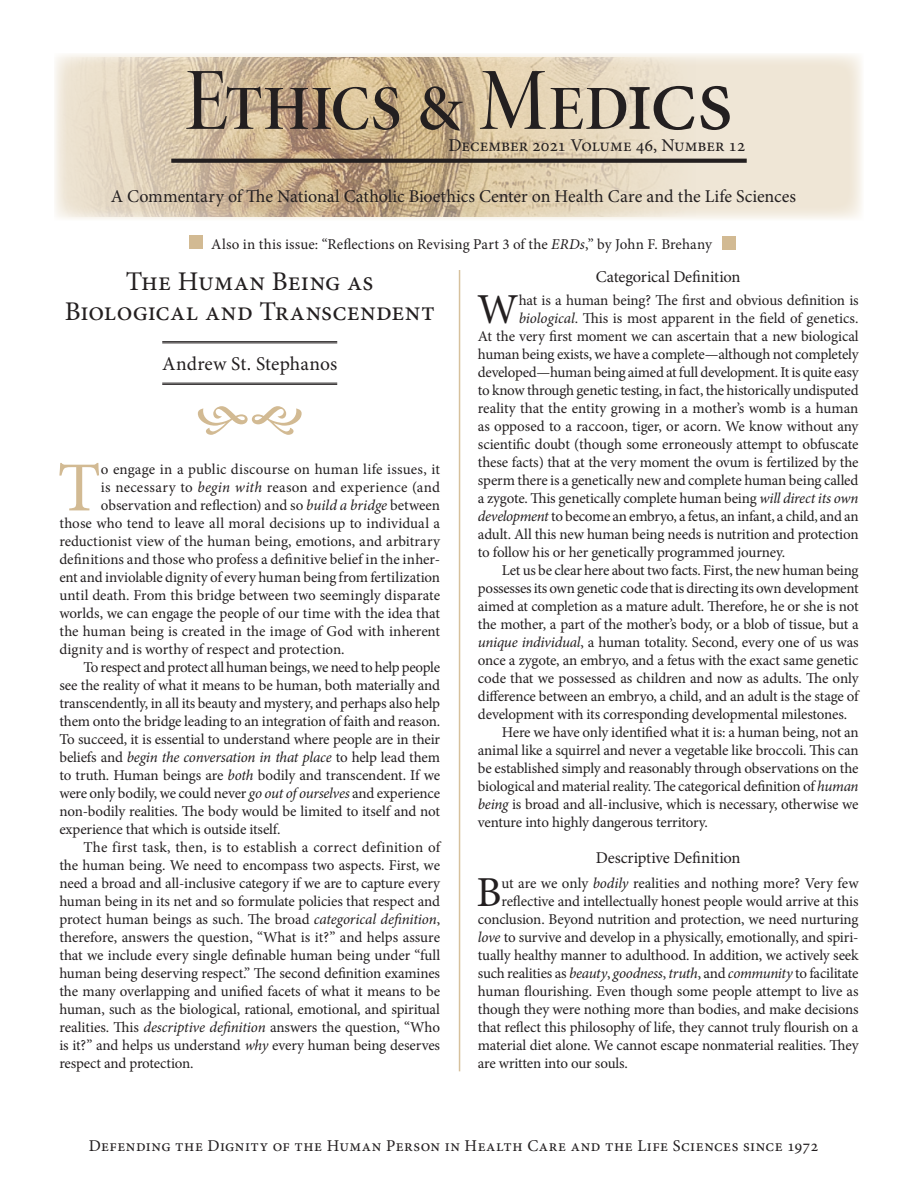
<style>
.page{position:relative;width:918px;height:1188px;background:#fff}
.page>*{position:absolute;margin:0;border:0;box-sizing:border-box;transform-origin:0 0}
.t1{font:90px "Minion Pro Medium Cn Disp";letter-spacing:-.005em;color:#231f20}
.DropCap3_TextFL{font:70.35px "Minion Pro";color:#d2ba93}
.DropCap2_TextFL{font:42.75px "Minion Pro";color:#231f20}
.Article_Title{font:27px/30px "Minion Pro";letter-spacing:.01em;color:#231f20;text-align:center}
.Author_Name{font:19.5px "Minion Pro";color:#231f20}
.t2{font:18px "Minion Pro";letter-spacing:-.005em;color:#231f20}
.Defending_the_Digni{font:16.5px "Minion Pro";letter-spacing:.03em;color:#231f20}
.Heading1{font:16.5px "Minion Pro";letter-spacing:-.01em;color:#231f20}
.Body_Text{font:15px/18px "Minion Pro";letter-spacing:-.01em;color:#231f20;text-align:justify}
.DropCap2_TextFL-2{font:15px "Minion Pro";letter-spacing:-.015em;color:#231f20}
.DropCap3_TextFL-2{font:15px "Minion Pro";color:#231f20}
.s1{font-family:"Minion Pro"}
.s2{font-style:italic}
</style>
<div class="page">
<svg style="left:58px;top:54px;width:804px;height:165px;background:#f0e8da"></svg>
<img style="left:55px;top:57px;width:640px;height:159px">
<svg style="left:171px;top:159px;width:576px;height:4px;background:#2c2726"></svg>
<div style="left:189px;top:236px;width:14px;height:13px;background:#d2ba93"></div>
<div style="left:723px;top:237px;width:13px;height:13px;background:#d2ba93"></div>
<hr style="left:162px;top:341px;width:175px;height:1px;background:#231f20">
<hr style="left:162px;top:343px;width:175px;height:1px;background:#231f20">
<hr style="left:162px;top:383px;width:175px;height:1px;background:#231f20">
<hr style="left:162px;top:384px;width:175px;height:1px;background:#231f20">
<hr style="left:459px;top:270px;width:1px;height:801px;background:#bd985c">
<h1 class="t1" style="left:185px;top:46px;width:550px">Ethics &amp; Med<span class="s1">ics</span></h1>
<p class="t2" style="left:448px;top:134px;width:299px">December 2021 Volume 46, Number 12</p>
<p class="t2" style="left:111px;top:184px;width:687px">A Commentary of The National Catholic Bioethics Center on Health Care and the Life Sciences</p>
<p class="Body_Text" style="left:211px;top:235px;width:502px">Also in this issue: “Reflections on Revising Part 3 of the <span class="s2">ERDs</span>,” by John F. Brehany</p>
<p class="Article_Title" style="left:65px;top:266px;width:372px">The Human Being as<br>Biological and Transcendent</p>
<p class="Author_Name" style="left:162px;top:351px;width:177px">Andrew St. Stephanos</p>
<p class="Heading1" style="left:596px;top:266px;width:146px">Categorical Definition</p>
<p class="DropCap2_TextFL" style="left:477px;top:281px;width:43px">W</p>
<p class="DropCap2_TextFL-2" style="left:519px;top:291px;width:342px">hat is a human being? The first and obvious definition is</p>
<p class="DropCap2_TextFL-2" style="left:519px;top:309px;width:341px"><span class="s2">biological</span>. This is most apparent in the field of genetics.</p>
<p class="DropCap2_TextFL-2" style="left:478px;top:327px;width:382px">At the very first moment we can ascertain that a new biological</p>
<p class="DropCap2_TextFL-2" style="left:478px;top:345px;width:383px">human being exists, we have a complete—although not completely</p>
<p class="DropCap2_TextFL-2" style="left:478px;top:363px;width:382px">developed—human being aimed at full development. It is quite easy</p>
<p class="DropCap2_TextFL-2" style="left:478px;top:381px;width:382px">to know through genetic testing, in fact, the historically undisputed</p>
<p class="DropCap2_TextFL-2" style="left:478px;top:399px;width:382px">reality that the entity growing in a mother’s womb is a human</p>
<p class="DropCap2_TextFL-2" style="left:478px;top:417px;width:382px">as opposed to a raccoon, tiger, or acorn. We know without any</p>
<p class="DropCap2_TextFL-2" style="left:478px;top:435px;width:382px">scientific doubt (though some erroneously attempt to obfuscate</p>
<p class="DropCap2_TextFL-2" style="left:478px;top:453px;width:382px">these facts) that at the very moment the ovum is fertilized by the</p>
<p class="DropCap2_TextFL-2" style="left:478px;top:471px;width:382px">sperm there is a genetically new and complete human being called</p>
<p class="DropCap2_TextFL-2" style="left:478px;top:489px;width:382px">a zygote. This genetically complete human being <span class="s2">will direct its own</span></p>
<p class="DropCap2_TextFL-2" style="left:478px;top:507px;width:382px"><span class="s2">development</span> to become an embryo, a fetus, an infant, a child, and an</p>
<p class="DropCap2_TextFL-2" style="left:478px;top:525px;width:382px">adult. All this new human being needs is nutrition and protection</p>
<p class="DropCap2_TextFL-2" style="left:478px;top:543px;width:309px">to follow his or her genetically programmed journey.</p>
<p class="Body_Text" style="left:478px;top:562px;width:384px;text-indent:24px">Let us be clear here about two facts. First, the new human being possesses its own genetic code that is directing its own development aimed at completion as a mature adult. Therefore, he or she is not the mother, a part of the mother’s body, or a blob of tissue, but a <span class="s2">unique individual</span>, a human totality. Second, every one of us was once a zygote, an embryo, and a fetus with the exact same genetic code that we possessed as children and now as adults. The only difference between an embryo, a child, and an adult is the stage of development with its corresponding developmental milestones.</p>
<p class="Body_Text" style="left:478px;top:724px;width:382px;text-indent:24px">Here we have only identified what it is: a human being, not an animal like a squirrel and never a vegetable like broccoli. This can be established simply and reasonably through observations on the biological and material reality. The categorical definition of <span class="s2">human being</span> is broad and all-inclusive, which is necessary, otherwise we venture into highly dangerous territory.</p>
<p class="Heading1" style="left:596px;top:847px;width:146px">Descriptive Definition</p>
<p class="DropCap2_TextFL" style="left:476px;top:864px;width:27px">B</p>
<p class="DropCap2_TextFL-2" style="left:501px;top:874px;width:359px">ut are we only <span class="s2">bodily</span> realities and nothing more? Very few</p>
<p class="DropCap3_TextFL" style="left:57px;top:441px;width:45px">T</p>
<p class="DropCap3_TextFL-2" style="left:101px;top:460px;width:341px">o engage in a public discourse on human life issues, it</p>
<p class="DropCap3_TextFL-2" style="left:101px;top:478px;width:341px">is necessary to <span class="s2">begin with</span> reason and experience (and</p>
<p class="DropCap3_TextFL-2" style="left:101px;top:496px;width:341px">observation and reflection) and so <span class="s2">build a bridge</span> between</p>
<p class="DropCap3_TextFL-2" style="left:59px;top:514px;width:382px">those who tend to leave all moral decisions up to individual a</p>
<p class="DropCap3_TextFL-2" style="left:59px;top:532px;width:383px">reductionist view of the human being, emotions, and arbitrary</p>
<p class="DropCap3_TextFL-2" style="left:59px;top:550px;width:382px">definitions and those who profess a definitive belief in the inher-</p>
<p class="DropCap3_TextFL-2" style="left:59px;top:568px;width:382px">ent and inviolable dignity of every human being from fertilization</p>
<p class="DropCap3_TextFL-2" style="left:59px;top:586px;width:382px">until death. From this bridge between two seemingly disparate</p>
<p class="DropCap3_TextFL-2" style="left:59px;top:604px;width:382px">worlds, we can engage the people of our time with the idea that</p>
<p class="DropCap3_TextFL-2" style="left:59px;top:622px;width:382px">the human being is created in the image of God with inherent</p>
<p class="DropCap3_TextFL-2" style="left:59px;top:640px;width:287px">dignity and is worthy of respect and protection.</p>
<p class="Body_Text" style="left:59px;top:659px;width:382px;text-indent:24px">To respect and protect all human beings, we need to help people see the reality of what it means to be human, both materially and transcendently, in all its beauty and mystery, and perhaps also help them onto the bridge leading to an integration of faith and reason.<br>To succeed, it is essential to understand where people are in their beliefs and <span class="s2">begin the conversation in that place</span> to help lead them to truth. Human beings are <span class="s2">both</span> bodily and transcendent. If we were only bodily, we could never <span class="s2">go out of ourselves</span> and experience non-bodily realities. The body would be limited to itself and not experience that which is outside itself.</p>
<p class="Body_Text" style="left:59px;top:839px;width:384px;text-indent:24px">The first task, then, is to establish a correct definition of the human being. We need to encompass two aspects. First, we need a broad and all-inclusive category if we are to capture every human being in its net and so formulate policies that respect and protect human beings as such. The broad <span class="s2">categorical definition</span>, therefore, answers the question, “What is it?” and helps assure that we include every single definable human being under “full human being deserving respect.” The second definition examines the many overlapping and unified facets of what it means to be human, such as the biological, rational, emotional, and spiritual realities. This <span class="s2">descriptive definition</span> answers the question, “Who is it?” and helps us understand <span class="s2">why</span> every human being deserves respect and protection.</p>
<p class="DropCap2_TextFL-2" style="left:501px;top:892px;width:359px">reflective and intellectually honest people would arrive at this</p>
<p class="DropCap2_TextFL-2" style="left:478px;top:910px;width:382px">conclusion. Beyond nutrition and protection, we need nurturing</p>
<p class="DropCap2_TextFL-2" style="left:478px;top:928px;width:382px"><span class="s2">love</span> to survive and develop in a physically, emotionally, and spiri-</p>
<p class="DropCap2_TextFL-2" style="left:478px;top:946px;width:382px">tually healthy manner to adulthood. In addition, we actively seek</p>
<p class="DropCap2_TextFL-2" style="left:478px;top:964px;width:382px">such realities as <span class="s2">beauty</span>, <span class="s2">goodness</span>, <span class="s2">truth</span>, and <span class="s2">community</span> to facilitate</p>
<p class="DropCap2_TextFL-2" style="left:478px;top:982px;width:382px">human flourishing. Even though some people attempt to live as</p>
<p class="DropCap2_TextFL-2" style="left:478px;top:1000px;width:382px">though they were nothing more than bodies, and make decisions</p>
<p class="DropCap2_TextFL-2" style="left:478px;top:1018px;width:382px">that reflect this philosophy of life, they cannot truly flourish on a</p>
<p class="DropCap2_TextFL-2" style="left:478px;top:1036px;width:383px">material diet alone. We cannot escape nonmaterial realities. They</p>
<p class="DropCap2_TextFL-2" style="left:478px;top:1054px;width:152px">are written into our souls.</p>
<p class="Defending_the_Digni" style="left:89px;top:1134px;width:731px">Defending the Dignity of the Human Person in Health Care and the Life Sciences since 1972</p>
</div>
